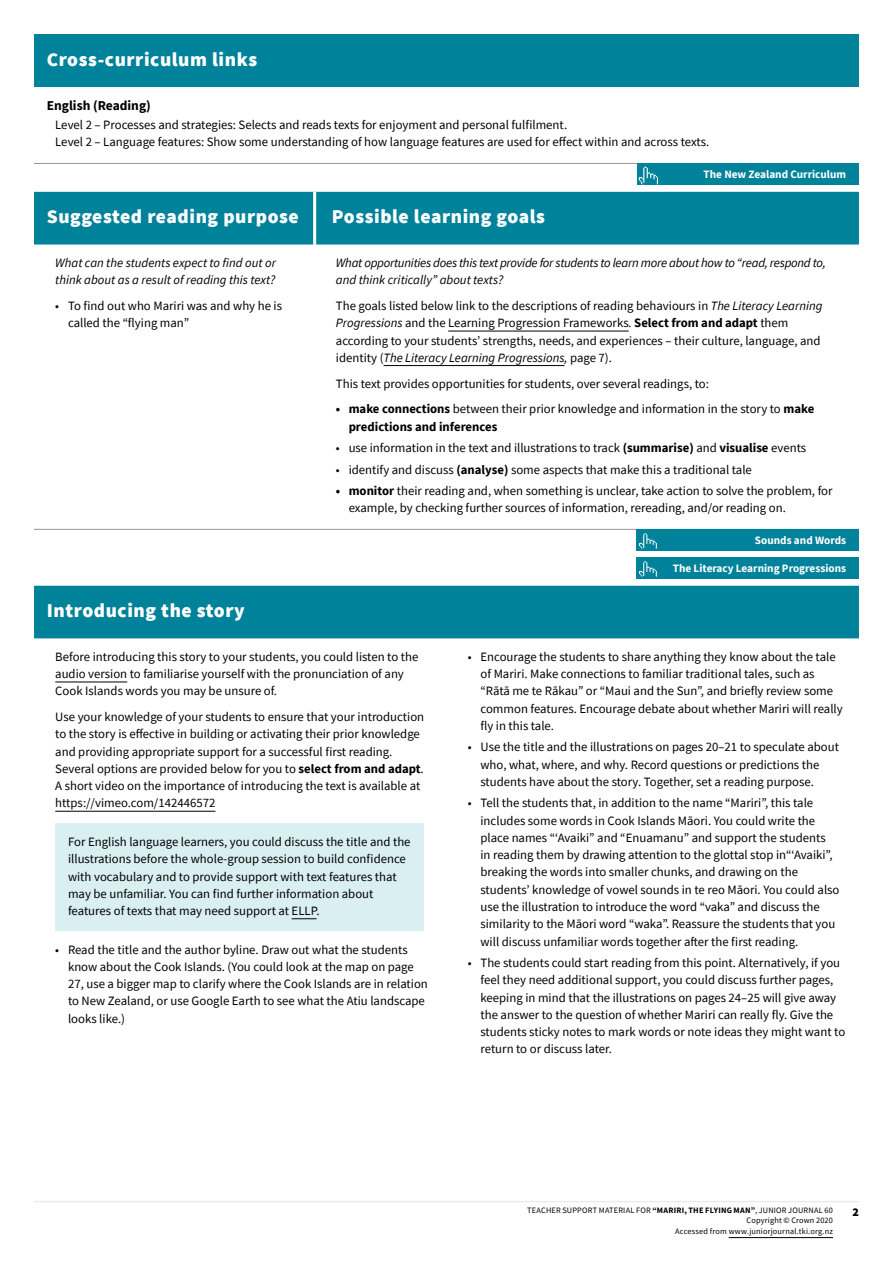
<style>
.page{position:relative;width:893px;height:1263px;background:#fff}
.page>*{position:absolute;margin:0;border:0;box-sizing:border-box;transform-origin:0 0}
.t1{font:900 19.5px "Source Sans Pro";letter-spacing:.03em;color:#fff}
.t2{font:700 13.5px "Source Sans Pro";color:#000}
.t3{font:12.75px/17.2px "Source Sans Pro";color:#000}
.t4{font:italic 12.75px/17.2px "Source Sans Pro";letter-spacing:-.01em;color:#000}
.t5{font:900 12px "Source Sans Pro";color:#000}
.t6{font:700 11.25px "Source Sans Pro";color:#fff}
.t7{font:8.25px/10.5px "Source Sans Pro";letter-spacing:.02em;color:#000;text-align:right}
.s1{font-style:italic}
.s2{font-weight:700}
</style>
<div class="page">
<div style="left:34px;top:34px;width:825px;height:53px;background:#00829b"></div>
<hr style="left:34px;top:163px;width:825px;height:1px;background:#939598">
<div style="left:34px;top:192px;width:825px;height:53px;background:#00829b"></div>
<svg style="left:34px;top:330px;width:825px;height:199px"></svg>
<hr style="left:34px;top:529px;width:281px;height:1px;background:#939598">
<hr style="left:315px;top:529px;width:544px;height:1px;background:#939598">
<hr style="left:313px;top:192px;width:3px;height:53px;background:#fff">
<hr style="left:448px;top:331px;width:181px;height:1px;background:#000">
<hr style="left:384px;top:365px;width:180px;height:1px;background:#000">
<div style="left:34px;top:586px;width:825px;height:53px;background:#00829b"></div>
<hr style="left:55px;top:682px;width:72px;height:1px;background:#000">
<hr style="left:55px;top:811px;width:160px;height:1px;background:#000">
<div style="left:55px;top:824px;width:368px;height:107px;background:#daeff1"></div>
<svg style="left:292px;top:918px;width:25px;height:1px"></svg>
<div style="left:659px;top:163px;width:200px;height:21px;background:#00829b"></div>
<div style="left:637px;top:163px;width:22px;height:21px;background:#00829b"></div>
<svg style="left:639px;top:167px;width:19px;height:17px"></svg>
<div style="left:637px;top:529px;width:222px;height:21px;background:#00829b"></div>
<svg style="left:639px;top:533px;width:18px;height:16px"></svg>
<div style="left:637px;top:557px;width:222px;height:21px;background:#00829b"></div>
<svg style="left:639px;top:561px;width:18px;height:16px"></svg>
<hr style="left:34px;top:1201px;width:825px;height:1px;background:#e8e4df">
<hr style="left:729px;top:1237px;width:104px;height:1px;background:#000">
<h1 class="t1" style="left:47px;top:46px;width:212px">Cross-curriculum links</h1>
<p class="t2" style="left:47px;top:96px;width:106px">English (Reading)</p>
<p class="t3" style="left:55px;top:116px;width:655px">Level 2 – Processes and strategies: Selects and reads texts for enjoyment and personal fulfilment.<br>Level 2 – Language features: Show some understanding of how language features are used for effect within and across texts.</p>
<p class="t6" style="left:704px;top:167px;width:144px">The New Zealand Curriculum</p>
<h1 class="t1" style="left:47px;top:203px;width:253px">Suggested reading purpose</h1>
<h1 class="t1" style="left:332px;top:203px;width:215px">Possible learning goals</h1>
<p class="t4" style="left:55px;top:254px;width:222px">What can the students expect to find out or think about as a result of reading this text?</p>
<p class="t3" style="left:68px;top:297px;width:216px;text-indent:-13px">• To find out who Mariri was and why he is called the “flying man”</p>
<p class="t4" style="left:336px;top:254px;width:491px">What opportunities does this text provide for students to learn more about how to “read, respond to, and think critically” about texts?</p>
<p class="t3" style="left:336px;top:297px;width:488px">The goals listed below link to the descriptions of reading behaviours in <span class="s1">The Literacy Learning Progressions</span> and the Learning Progression Frameworks<span class="s1">.</span> <span class="s2">Select from and adapt</span> them according to your students’ strengths, needs, and experiences – their culture, language, and identity (<span class="s1">The Literacy Learning Progressions,</span> page 7).</p>
<p class="t3" style="left:336px;top:375px;width:374px">This text provides opportunities for students, over several readings, to:</p>
<p class="t3" style="left:349px;top:400px;width:467px;text-indent:-13px"><span class="s2">• make connections</span> between their prior knowledge and information in the story to <span class="s2">make predictions and inferences</span></p>
<p class="t3" style="left:336px;top:439px;width:472px">• use information in the text and illustrations to track <span class="s2">(summarise)</span> and <span class="s2">visualise</span> events</p>
<p class="t3" style="left:336px;top:461px;width:417px">• identify and discuss <span class="s2">(analyse)</span> some aspects that make this a traditional tale</p>
<p class="t3" style="left:349px;top:482px;width:485px;text-indent:-13px"><span class="s2">• monitor</span> their reading and, when something is unclear, take action to solve the problem, for example, by checking further sources of information, rereading, and/or reading on.</p>
<h1 class="t1" style="left:47px;top:597px;width:199px">Introducing the story</h1>
<p class="t3" style="left:55px;top:648px;width:365px">Before introducing this story to your students, you could listen to the audio version to familiarise yourself with the pronunciation of any<br>Cook Islands words you may be unsure of.</p>
<p class="t3" style="left:55px;top:708px;width:370px">Use your knowledge of your students to ensure that your introduction to the story is effective in building or activating their prior knowledge and providing appropriate support for a successful first reading.<br>Several options are provided below for you to <span class="s2">select from and adapt</span>.<br>A short video on the importance of introducing the text is available at https://vimeo.com/142446572</p>
<p class="t3" style="left:68px;top:833px;width:344px">For English language learners, you could discuss the title and the illustrations before the whole-group session to build confidence with vocabulary and to provide support with text features that may be unfamiliar. You can find further information about features of texts that may need support at ELLP.</p>
<p class="t3" style="left:68px;top:940px;width:361px;text-indent:-13px">• Read the title and the author byline. Draw out what the students know about the Cook Islands. (You could look at the map on page 27, use a bigger map to clarify where the Cook Islands are in relation to New Zealand, or use Google Earth to see what the Atiu landscape looks like.)</p>
<p class="t6" style="left:755px;top:532px;width:93px">Sounds and Words</p>
<p class="t6" style="left:673px;top:560px;width:175px">The Literacy Learning Progressions</p>
<p class="t3" style="left:480px;top:648px;width:364px;text-indent:-13px">• Encourage the students to share anything they know about the tale of Mariri. Make connections to familiar traditional tales, such as “Rātā me te Rākau” or “Maui and the Sun”, and briefly review some common features. Encourage debate about whether Mariri will really fly in this tale.</p>
<p class="t3" style="left:480px;top:738px;width:360px;text-indent:-13px">• Use the title and the illustrations on pages 20–21 to speculate about who, what, where, and why. Record questions or predictions the students have about the story. Together, set a reading purpose.</p>
<p class="t3" style="left:480px;top:794px;width:360px;text-indent:-13px">• Tell the students that, in addition to the name “Mariri”, this tale includes some words in Cook Islands Māori. You could write the place names “‘Avaiki” and “Enuamanu” and support the students<br>in reading them by drawing attention to the glottal stop in“‘Avaiki”, breaking the words into smaller chunks, and drawing on the students’ knowledge of vowel sounds in te reo Māori. You could also use the illustration to introduce the word “vaka” and discuss the similarity to the Māori word “waka”. Reassure the students that you will discuss unfamiliar words together after the first reading.</p>
<p class="t3" style="left:480px;top:954px;width:366px;text-indent:-13px">• The students could start reading from this point. Alternatively, if you feel they need additional support, you could discuss further pages, keeping in mind that the illustrations on pages 24–25 will give away the answer to the question of whether Mariri can really fly. Give the students sticky notes to mark words or note ideas they might want to return to or discuss later.</p>
<p class="t7" style="left:527px;top:1205px;width:307px">TEACHER SUPPORT MATERIAL FOR <span class="s2">“MARIRI, THE FLYING MAN”</span>, JUNIOR JOURNAL 60</p>
<p class="t5" style="left:852px;top:1203px;width:8px">2</p>
<p class="t7" style="left:675px;top:1215px;width:159px">Copyright © Crown 2020<br>Accessed from www.juniorjournal.tki.org.nz</p>
</div>
